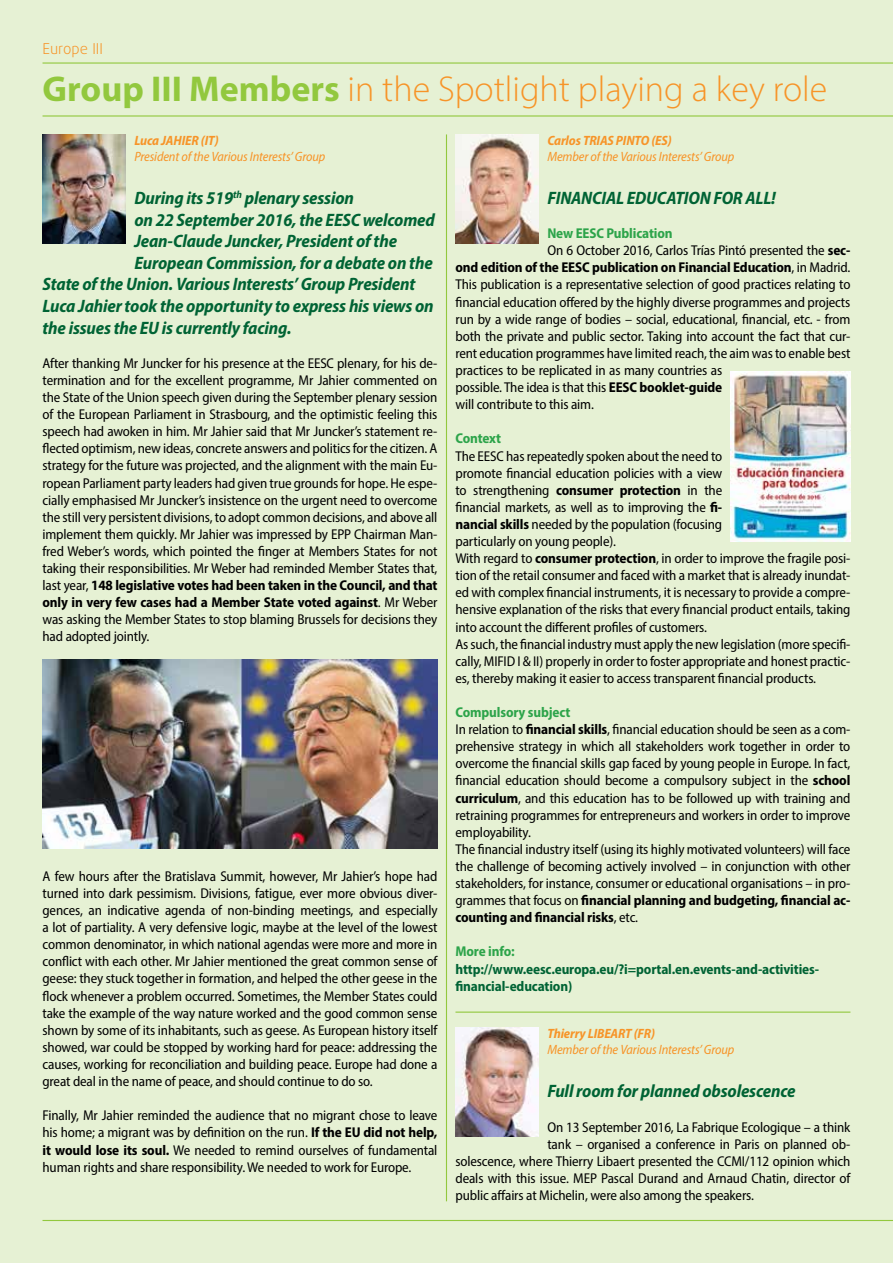
<style>
.page{position:relative;width:893px;height:1263px;background:#e6f1d4}
.page>*{position:absolute;margin:0;border:0;box-sizing:border-box;transform-origin:0 0}
.t1{font:300 36px "Myriad Pro";color:#f79428}
.t2{font:italic 700 semi-condensed 18px "Myriad Pro";letter-spacing:-.01em;color:#006334}
.t3{font:300 15px "Daxline Pro";color:#f79428}
.t4{font:semi-condensed 14.25px/17.1px "Myriad Pro";letter-spacing:-.01em;color:#000;text-align:justify}
.t5{font:700 semi-condensed 14.25px/17.1px "Myriad Pro";letter-spacing:-.01em;color:#006334}
.t6{font:700 semi-condensed 14.25px "Myriad Pro";letter-spacing:-.01em;color:#000}
.t7{font:700 semi-condensed 14.25px "Myriad Pro";letter-spacing:-.01em;color:#2da44a}
.t8{font:italic semi-condensed 13.5px "Myriad Pro";letter-spacing:-.01em;color:#f79428}
.t9{font:italic 700 semi-condensed 13.5px "Myriad Pro";letter-spacing:-.01em;color:#f79428}
.s1{font-weight:700;color:#92c83e}
.s2{font-weight:700}
.s3{font-weight:400}
.s4{font-weight:700;color:#2da44a}
</style>
<div class="page">
<hr style="left:455px;top:1011px;width:395px;height:2px;background:#92c83e">
<img style="left:455px;top:135px;width:84px;height:109px">
<img style="left:455px;top:1028px;width:84px;height:108px">
<img style="left:731px;top:372px;width:119px;height:169px">
<hr style="left:43px;top:115px;width:850px;height:2px;background:#92c83e">
<hr style="left:446px;top:134px;width:1px;height:1067px;background:#92c83e">
<img style="left:43px;top:135px;width:83px;height:109px">
<hr style="left:43px;top:1220px;width:850px;height:1px;background:#92c83e">
<hr style="left:43px;top:62px;width:850px;height:2px;background:#92c83e">
<img style="left:43px;top:660px;width:394px;height:188px">
<p class="t3" style="left:43px;top:39px;width:62px">Europe III</p>
<h1 class="t1" style="left:43px;top:68px;width:786px"><span class="s1">Group III Members</span> in the Spotlight playing a key role</h1>
<p class="t9" style="left:134px;top:131px;width:86px">Luca JAHIER (IT)</p>
<p class="t8" style="left:134px;top:148px;width:192px">President of the Various Interests’ Group</p>
<p class="t2" style="left:134px;top:186px;width:221px">During its 519<sup>th</sup> plenary session</p>
<p class="t2" style="left:134px;top:208px;width:302px">on 22 September 2016, the EESC welcomed</p>
<p class="t2" style="left:134px;top:230px;width:264px">Jean-Claude Juncker, President of the</p>
<p class="t2" style="left:134px;top:251px;width:300px">European Commission, for a debate on the</p>
<p class="t2" style="left:43px;top:273px;width:374px">State of the Union. Various Interests’ Group President</p>
<p class="t2" style="left:43px;top:294px;width:393px">Luca Jahier took the opportunity to express his views on</p>
<p class="t2" style="left:43px;top:316px;width:250px">the issues the EU is currently facing.</p>
<p class="t4" style="left:43px;top:354px;width:397px">After thanking Mr Juncker for his presence at the EESC plenary, for his de&shy;termination and for the excellent programme, Mr Jahier commented on the State of the Union speech given during the September plenary session of the European Parliament in Strasbourg, and the optimistic feeling this speech had awoken in him. Mr Jahier said that Mr Juncker’s statement re&shy;flected optimism, new ideas, concrete answers and politics for the citizen. A strategy for the future was projected, and the alignment with the main Eu&shy;ropean Parliament party leaders had given true grounds for hope. He espe&shy;cially emphasised Mr Juncker’s insistence on the urgent need to overcome the still very persistent divisions, to adopt common decisions, and above all implement them quickly. Mr Jahier was impressed by EPP Chairman Man&shy;fred Weber’s words, which pointed the finger at Members States for not taking their responsibilities. Mr Weber had reminded Member States that, last year, <span class="s2">148 legislative votes had been taken in the Council, and that only in very few cases had a Member State voted against</span>. Mr Weber was asking the Member States to stop blaming Brussels for decisions they had adopted jointly.</p>
<p class="t4" style="left:43px;top:867px;width:396px">A few hours after the Bratislava Summit, however, Mr Jahier’s hope had turned into dark pessimism. Divisions, fatigue, ever more obvious diver&shy;gences, an indicative agenda of non-binding meetings, and especially a lot of partiality. A very defensive logic, maybe at the level of the lowest common denominator, in which national agendas were more and more in conflict with each other. Mr Jahier mentioned the great common sense of geese: they stuck together in formation, and helped the other geese in the flock whenever a problem occurred. Sometimes, the Member States could take the example of the way nature worked and the good common sense shown by some of its inhabitants, such as geese. As European history itself showed, war could be stopped by working hard for peace: addressing the causes, working for reconciliation and building peace. Europe had done a great deal in the name of peace, and should continue to do so.</p>
<p class="t4" style="left:43px;top:1107px;width:396px">Finally, Mr Jahier reminded the audience that no migrant chose to leave his home; a migrant was by definition on the run. <span class="s2">If the EU did not help, it would lose its soul.</span> We needed to remind ourselves of fundamental human rights and share responsibility. We needed to work for Europe.</p>
<p class="t9" style="left:547px;top:131px;width:126px">Carlos TRIAS PINTO (ES)</p>
<p class="t8" style="left:547px;top:148px;width:188px">Member of the Various Interests’ Group</p>
<p class="t2" style="left:547px;top:186px;width:230px">FINANCIAL EDUCATION FOR ALL!</p>
<p class="t7" style="left:547px;top:224px;width:127px">New EESC Publication</p>
<p class="t4" style="left:547px;top:242px;width:305px">On 6 October 2016, Carlos Trías Pintó presented the <span class="s2">sec-</span></p>
<p class="t6" style="left:455px;top:258px;width:396px">ond edition of the EESC publication on Financial Education<span class="s3">, in Madrid.</span></p>
<p class="t4" style="left:455px;top:276px;width:396px">This publication is a representative selection of good practices relating to</p>
<p class="t4" style="left:455px;top:293px;width:396px">financial education offered by the highly diverse programmes and projects</p>
<p class="t4" style="left:455px;top:310px;width:396px">run by a wide range of bodies – social, educational, financial, etc. - from</p>
<p class="t4" style="left:455px;top:327px;width:396px">both the private and public sector. Taking into account the fact that cur-</p>
<p class="t4" style="left:455px;top:344px;width:396px">rent education programmes have limited reach, the aim was to enable best</p>
<p class="t4" style="left:455px;top:361px;width:268px">practices to be replicated in as many countries as</p>
<p class="t4" style="left:455px;top:379px;width:268px">possible. The idea is that this <span class="s2">EESC booklet-guide</span></p>
<p class="t4" style="left:455px;top:396px;width:140px">will contribute to this aim.</p>
<p class="t7" style="left:455px;top:429px;width:47px">Context</p>
<p class="t4" style="left:455px;top:447px;width:396px;text-align:left">The EESC has repeatedly spoken about the need to<br>promote financial education policies with a view<br>to strengthening <span class="s2">consumer protection</span> in the<br>financial markets, as well as to improving the <span class="s2">fi-<br>nancial skills</span> needed by the population (focusing<br>particularly on young people).<br>With regard to <span class="s2">consumer protection</span>, in order to improve the fragile posi&shy;tion of the retail consumer and faced with a market that is already inundat&shy;ed with complex financial instruments, it is necessary to provide a compre&shy;hensive explanation of the risks that every financial product entails, taking into account the different profiles of customers.<br>As such, the financial industry must apply the new legislation (more specifi&shy;cally, MIFID I &amp; II) properly in order to foster appropriate and honest practic&shy;es, thereby making it easier to access transparent financial products.</p>
<p class="t4" style="left:455px;top:703px;width:396px;text-align:left"><span class="s4">Compulsory subject<br></span>In relation to <span class="s2">financial skills</span>, financial education should be seen as a com&shy;prehensive strategy in which all stakeholders work together in order to overcome the financial skills gap faced by young people in Europe. In fact, financial education should become a compulsory subject in the <span class="s2">school curriculum</span>, and this education has to be followed up with training and retraining programmes for entrepreneurs and workers in order to improve employability.<br>The financial industry itself (using its highly motivated volunteers) will face the challenge of becoming actively involved – in conjunction with other stakeholders, for instance, consumer or educational organisations – in pro&shy;grammes that focus on <span class="s2">financial planning and budgeting, financial ac&shy;counting and financial risks</span>, etc.</p>
<p class="t7" style="left:455px;top:942px;width:61px">More info:</p>
<p class="t5" style="left:455px;top:960px;width:365px">http://www.eesc.europa.eu/?i=portal.en.events-and-activities&shy;financial-education)</p>
<p class="t9" style="left:547px;top:1025px;width:109px">Thierry LIBEART (FR)</p>
<p class="t8" style="left:547px;top:1041px;width:188px">Member of the Various Interests’ Group</p>
<p class="t2" style="left:547px;top:1080px;width:250px">Full room for planned obsolescence</p>
<p class="t4" style="left:547px;top:1118px;width:305px">On 13 September 2016, La Fabrique Ecologique – a think</p>
<p class="t4" style="left:547px;top:1135px;width:305px">tank – organised a conference in Paris on planned ob-</p>
<p class="t4" style="left:455px;top:1152px;width:396px">solescence, where Thierry Libaert presented the CCMI/112 opinion which</p>
<p class="t4" style="left:455px;top:1169px;width:396px">deals with this issue. MEP Pascal Durand and Arnaud Chatin, director of</p>
<p class="t4" style="left:455px;top:1186px;width:300px">public affairs at Michelin, were also among the speakers.</p>
</div>
